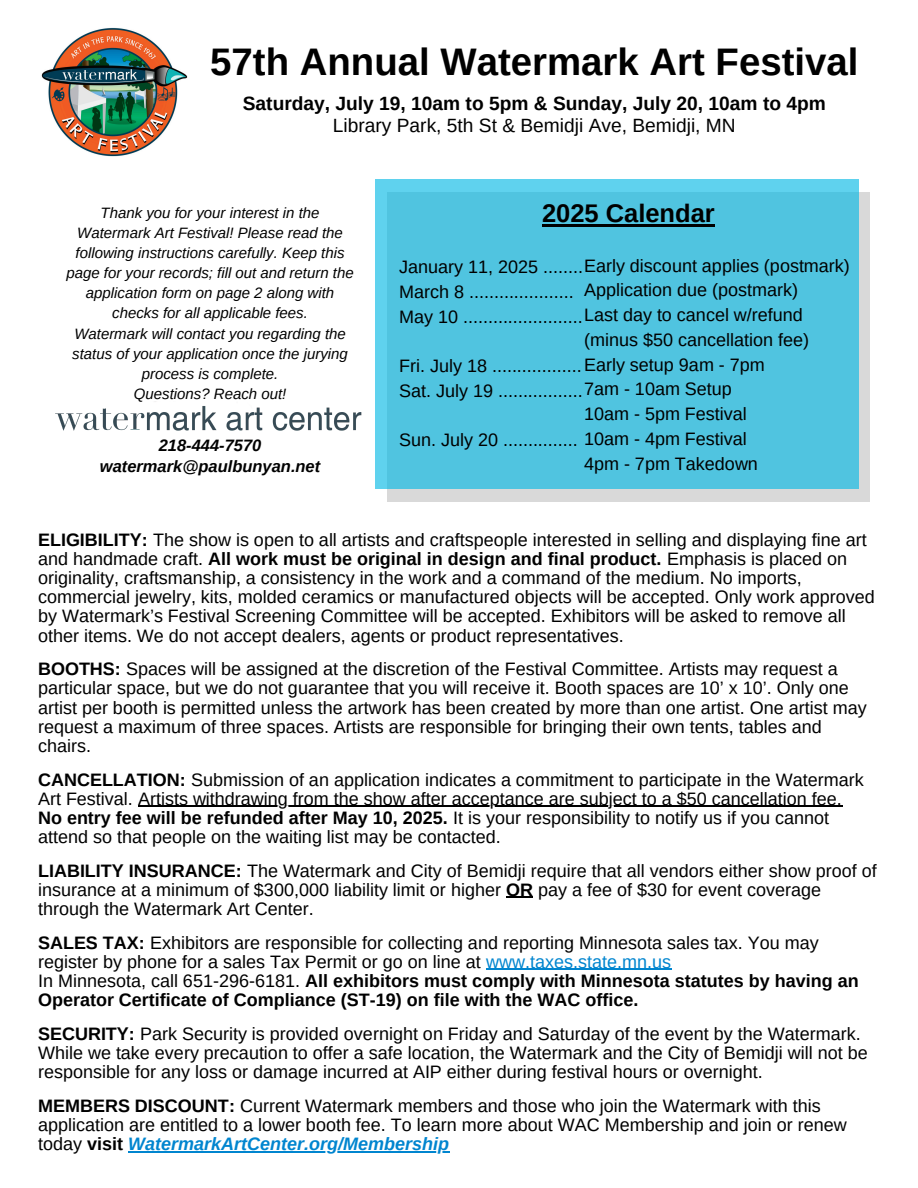
<style>
.page{position:relative;width:918px;height:1188px;background:#fff}
.page>*{position:absolute;margin:0;border:0;box-sizing:border-box;transform-origin:0 0}
.t1{font:700 38.4px "Arimo";color:#000}
.t2{font:700 25.5px "Arimo";color:#000}
.t3{font:700 19.2px/22px "Arimo";color:#000;text-align:center}
.t4{font:18px/19px "Arimo";color:#000}
.t5{font:700 18px/19px "Arimo";color:#000}
.t6{font:italic 700 16.5px/21px "Arimo";color:#000;text-align:center}
.t7{font:italic 15px/20.1px "Arimo";color:#000;text-align:center}
.s1{font-weight:400}
.s2{font-weight:700}
.s3{color:#0085cf}
.s4{font-weight:700;font-style:italic;color:#0085cf}
</style>
<div class="page">
<img style="left:41px;top:27px;width:147px;height:130px">
<div style="left:387px;top:192px;width:483px;height:310px;background:#d9d9d9"></div>
<div style="left:376px;top:179px;width:483px;height:310px;background:linear-gradient(to right,#52c6e2,#50c4e0)"></div>
<hr style="left:138px;top:806px;width:704px;height:1px;background:#000">
<svg style="left:506px;top:897px;width:27px;height:1px"></svg>
<hr style="left:486px;top:969px;width:185px;height:1px;background:#0085cf">
<hr style="left:128px;top:1151px;width:321px;height:1px;background:#0085cf">
<img style="left:55px;top:401px;width:307px;height:30px">
<hr style="left:542px;top:225px;width:173px;height:2px;background:#000">
<h3 class="t1" style="left:210px;top:40px;width:650px">57th Annual Watermark Art Festival</h3>
<h3 class="t3" style="left:243px;top:92px;width:585px">Saturday, July 19, 10am to 5pm &amp; Sunday, July 20, 10am to 4pm<br><span class="s1">Library Park, 5th St &amp; Bemidji Ave, Bemidji, MN</span></h3>
<h2 class="t7" style="left:101px;top:203px;width:221px">Thank you for your interest in the</h2>
<h3 class="t7" style="left:66px;top:223px;width:289px">Watermark Art Festival! Please read the following instructions carefully. Keep this page for your records; fill out and return the application form on page 2 along with</h3>
<h3 class="t7" style="left:112px;top:303px;width:197px">checks for all applicable fees.</h3>
<h3 class="t7" style="left:72px;top:323px;width:277px">Watermark will contact you regarding the status of your application once the jurying process is complete.</h3>
<h3 class="t7" style="left:134px;top:384px;width:154px">Questions? Reach out!</h3>
<h3 class="t6" style="left:100px;top:434px;width:222px">218-444-7570 watermark@paulbunyan.net</h3>
<h3 class="t2" style="left:542px;top:199px;width:174px">2025 Calendar</h3>
<h3 class="t4" style="left:399px;top:253px;width:452px;line-height:25.5px">January 11, 2025 ........Early discount applies (postmark)<br>March 8 .....................<br>May 10 ........................Last day to cancel w/refund</h3>
<h3 class="t4" style="left:399px;top:353px;width:367px;line-height:24.8px">Fri. July 18 ..................Early setup 9am - 7pm<br>Sat. July 19 .................7am - 10am Setup</h3>
<p class="t4" style="left:399px;top:431px;width:349px">Sun. July 20 ............... 10am - 4pm Festival</p>
<p class="t4" style="left:584px;top:281px;width:215px">Application due (postmark)</p>
<p class="t4" style="left:584px;top:330px;width:226px">(minus $50 cancellation fee)</p>
<p class="t4" style="left:584px;top:404px;width:164px">10am - 5pm Festival</p>
<p class="t4" style="left:584px;top:454px;width:175px">4pm - 7pm Takedown</p>
<h1 class="t4" style="left:38px;top:530px;width:838px"><span class="s2">ELIGIBILITY:</span> The show is open to all artists and craftspeople interested in selling and displaying fine art and handmade craft. <span class="s2">All work must be original in design and final product.</span> Emphasis is placed on originality, craftsmanship, a consistency in the work and a command of the medium. No imports, commercial jewelry, kits, molded ceramics or manufactured objects will be accepted. Only work approved by Watermark’s Festival Screening Committee will be accepted. Exhibitors will be asked to remove all other items. We do not accept dealers, agents or product representatives.</h1>
<h3 class="t4" style="left:38px;top:660px;width:830px"><span class="s2">BOOTHS:</span> Spaces will be assigned at the discretion of the Festival Committee. Artists may request a particular space, but we do not guarantee that you will receive it. Booth spaces are 10’ x 10’. Only one artist per booth is permitted unless the artwork has been created by more than one artist. One artist may request a maximum of three spaces. Artists are responsible for bringing their own tents, tables and chairs.</h3>
<p class="t4" style="left:38px;top:770px;width:827px"><span class="s2">CANCELLATION:</span> Submission of an application indicates a commitment to participate in the Watermark<br>Art Festival. Artists withdrawing from the show after acceptance are subject to a $50 cancellation fee.</p>
<p class="t4" style="left:38px;top:808px;width:792px"><span class="s2">No entry fee will be refunded after May 10, 2025.</span> It is your responsibility to notify us if you cannot attend so that people on the waiting list may be contacted.</p>
<p class="t4" style="left:38px;top:861px;width:840px"><span class="s2">LIABILITY INSURANCE:</span> The Watermark and City of Bemidji require that all vendors either show proof of insurance at a minimum of $300,000 liability limit or higher <span class="s2">OR</span> pay a fee of $30 for event coverage</p>
<p class="t4" style="left:38px;top:892px;width:782px;line-height:33.8px">through the Watermark Art Center.<br><span class="s2">SALES TAX:</span> Exhibitors are responsible for collecting and reporting Minnesota sales tax. You may</p>
<p class="t4" style="left:38px;top:952px;width:635px">register by phone for a sales Tax Permit or go on line at <span class="s3">www.taxes.state.mn.us</span></p>
<p class="t5" style="left:38px;top:971px;width:822px"><span class="s1">In Minnesota, call 651-296-6181.</span> All exhibitors must comply with Minnesota statutes by having an<br>Operator Certificate of Compliance (ST-19) on file with the WAC office.</p>
<p class="t4" style="left:38px;top:1024px;width:831px"><span class="s2">SECURITY:</span> Park Security is provided overnight on Friday and Saturday of the event by the Watermark.<br>While we take every precaution to offer a safe location, the Watermark and the City of Bemidji will not be</p>
<p class="t4" style="left:38px;top:1055px;width:784px;line-height:33.8px">responsible for any loss or damage incurred at AIP either during festival hours or overnight.<br><span class="s2">MEMBERS DISCOUNT:</span> Current Watermark members and those who join the Watermark with this</p>
<h4 class="t4" style="left:38px;top:1115px;width:810px">application are entitled to a lower booth fee. To learn more about WAC Membership and join or renew today <span class="s2">visit</span> <span class="s4">WatermarkArtCenter.org/Membership</span></h4>
</div>
